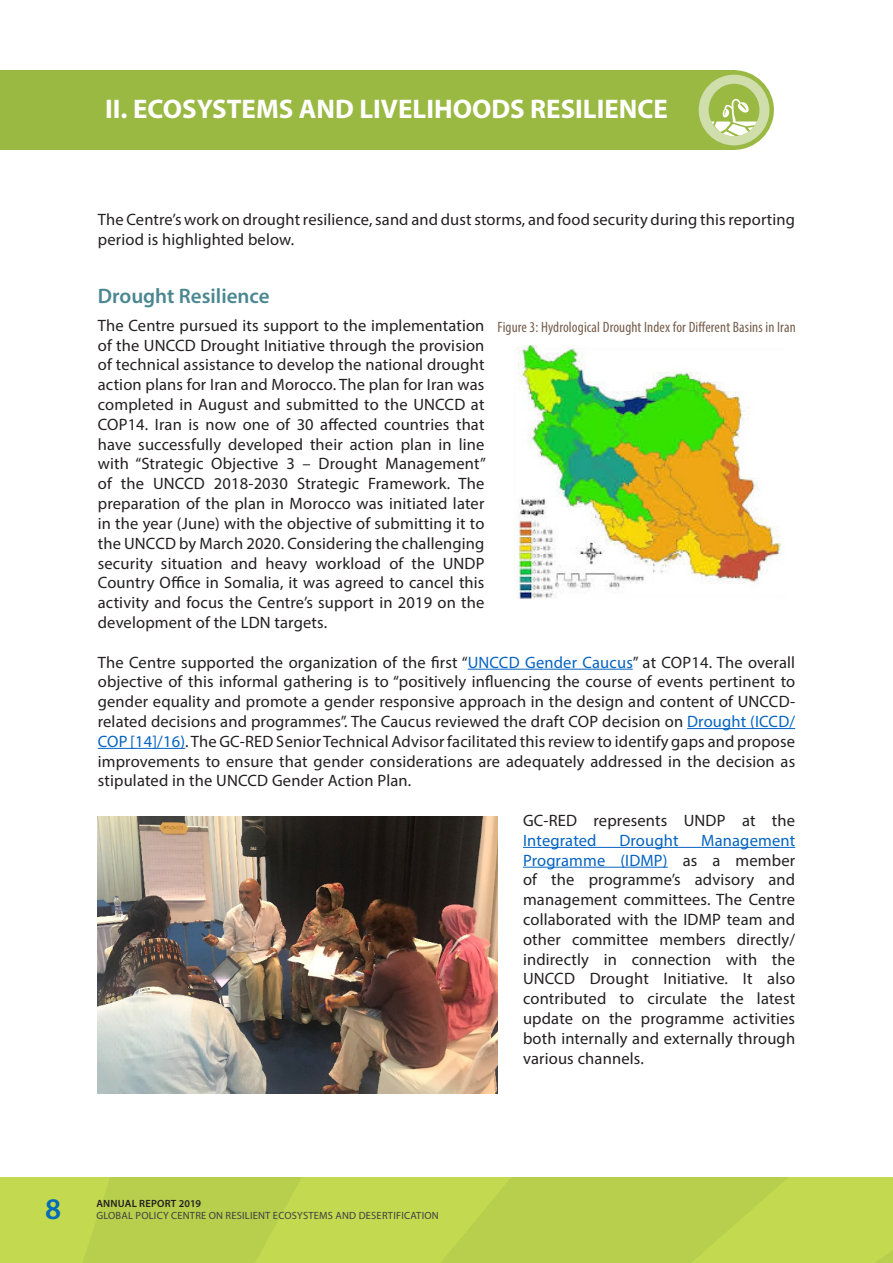
<style>
.page{position:relative;width:893px;height:1263px;background:#fff}
.page>*{position:absolute;margin:0;border:0;box-sizing:border-box;transform-origin:0 0}
.t1{font:600 30px "Myriad Pro";color:#006bb6}
.t2{font:700 27px "Myriad Pro";color:#fff}
.t3{font:600 21px "Myriad Pro";color:#4a8791}
.Body{font:16.5px/19.8px "Myriad Pro";letter-spacing:.01em;color:#231f20;text-align:justify}
.Body-2{font:16.5px "Myriad Pro";letter-spacing:.01em;color:#0563c1}
.Fig{font:condensed 15px "Myriad Pro";letter-spacing:.01em;color:#765e4c}
.t4{font:10.5px "Myriad Pro";letter-spacing:.02em;color:#3e3e3f}
.t5{font:600 10.5px "Myriad Pro";letter-spacing:.02em;color:#231f20}
.s1{color:#0563c1}
</style>
<div class="page">
<svg style="left:0;top:1178px;width:893px;height:85px;background:#bcd34d"></svg>
<div style="left:0;top:70px;width:735px;height:80px;background:#9ab943"></div>
<svg style="left:696px;top:72px;width:76px;height:76px;background:#c4d695"></svg>
<div style="left:694px;top:70px;width:80px;height:80px;border:4px solid #9ab943;border-radius:50%"></div>
<div style="left:709px;top:84px;width:50px;height:52px;background:#9ab943;border-radius:50%"></div>
<svg style="left:709px;top:99px;width:50px;height:37px"></svg>
<hr style="left:468px;top:669px;width:165px;height:1px;background:#0563c1">
<hr style="left:687px;top:728px;width:108px;height:1px;background:#0563c1">
<hr style="left:98px;top:748px;width:87px;height:1px;background:#0563c1">
<hr style="left:523px;top:847px;width:272px;height:1px;background:#0563c1">
<hr style="left:523px;top:867px;width:145px;height:1px;background:#0563c1">
<img style="left:518px;top:346px;width:264px;height:253px">
<img style="left:98px;top:816px;width:399px;height:277px">
<p class="t2" style="left:105px;top:91px;width:564px">II. ECOSYSTEMS AND LIVELIHOODS RESILIENCE</p>
<p class="Body" style="left:98px;top:209px;width:699px">The Centre’s work on drought resilience, sand and dust storms, and food security during this reporting period is highlighted below.</p>
<h2 class="t3" style="left:98px;top:282px;width:173px">Drought Resilience</h2>
<p class="Body" style="left:98px;top:315px;width:390px">The Centre pursued its support to the implementation of the UNCCD Drought Initiative through the provision of technical assistance to develop the national drought action plans for Iran and Morocco. The plan for Iran was completed in August and submitted to the UNCCD at COP14. Iran is now one of 30 affected countries that have successfully developed their action plan in line with “Strategic Objective 3 – Drought Management” of the UNCCD 2018-2030 Strategic Framework. The preparation of the plan in Morocco was initiated later in the year (June) with the objective of submitting it to the UNCCD by March 2020. Considering the challenging security situation and heavy workload of the UNDP Country Office in Somalia, it was agreed to cancel this activity and focus the Centre’s support in 2019 on the development of the LDN targets.</p>
<p class="Body" style="left:98px;top:652px;width:699px">The Centre supported the organization of the first “<span class="s1">UNCCD Gender Caucus</span>” at COP14. The overall objective of this informal gathering is to “positively influencing the course of events pertinent to gender equality and promote a gender responsive approach in the design and content of UNCCD&shy;related decisions and programmes”. The Caucus reviewed the draft COP decision on <span class="s1">Drought (ICCD/ COP [14]/16)</span>. The GC-RED Senior Technical Advisor facilitated this review to identify gaps and propose improvements to ensure that gender considerations are adequately addressed in the decision as stipulated in the UNCCD Gender Action Plan.</p>
<p class="Body" style="left:523px;top:810px;width:274px">GC-RED represents UNDP at the<br><span class="s1">Integrated</span></p>
<p class="Fig" style="left:497px;top:318px;width:300px">Figure 3: Hydrological Drought Index for Different Basins in Iran</p>
<p class="Body-2" style="left:619px;top:830px;width:61px">Drought</p>
<p class="Body" style="left:523px;top:830px;width:274px;text-indent:178px"><span class="s1">Management Programme (IDMP)</span> as a member of the programme’s advisory and management committees. The Centre collaborated with the IDMP team and other committee members directly/ indirectly in connection with the UNCCD Drought Initiative. It also contributed to circulate the latest update on the programme activities both internally and externally through various channels.</p>
<h1 class="t1" style="left:45px;top:1190px;width:18px">8</h1>
<p class="t5" style="left:96px;top:1196px;width:106px">ANNUAL REPORT 2019</p>
<p class="t4" style="left:96px;top:1209px;width:344px">GLOBAL POLICY CENTRE ON RESILIENT ECOSYSTEMS AND DESERTIFICATION</p>
</div>
